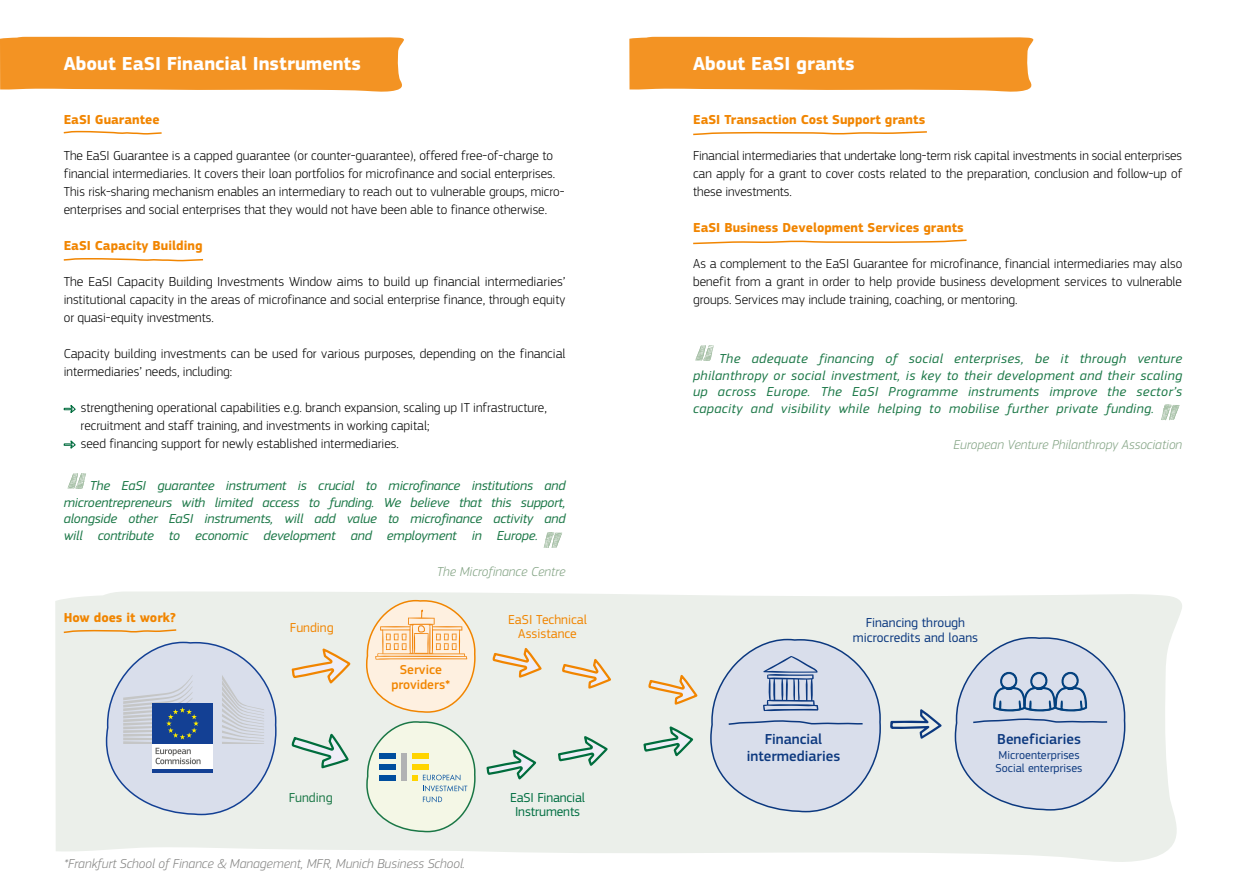
<style>
.page{position:relative;width:1246px;height:893px;background:#fff}
.page>*{position:absolute;margin:0;border:0;box-sizing:border-box;transform-origin:0 0}
.t1{font:700 19.5px "EC Square Sans Pro";color:#fff}
.Schéma{font:500 15px/16.5px "EC Square Sans Pro";color:#0d397f;text-align:center}
.Body{font:300 13.5px/18px "EC Square Sans Pro";color:#000;text-align:justify}
.Citation_green{font:italic 13.5px/16.5px "EC Square Sans Pro";letter-spacing:.005em;color:#1a7746;text-align:justify}
.Bullet_green{font:300 13.5px/18px "EC Square Sans Pro";color:#000}
.t2{font:700 13.5px "EC Square Sans Pro";color:#f18500}
.Name_after_citation{font:italic 300 13.5px "EC Square Sans Pro";color:#878786}
.Name_after_citation-2{font:italic 300 13.5px "EC Square Sans Pro";color:#84a485}
.Schéma-2{font:13.5px/15px "EC Square Sans Pro";color:#0b387f;text-align:center}
.Schéma-3{font:13.5px/13.5px "EC Square Sans Pro";color:#f18500;text-align:center}
.Schéma-4{font:13.5px/13.5px "EC Square Sans Pro";letter-spacing:-.01em;color:#006e41;text-align:center}
.Schéma-5{font:500 13.5px "EC Square Sans Pro";color:#f18500}
.Schéma-6{font:13.5px "EC Square Sans Pro";color:#1a7746}
.Schéma-7{font:12px/13.5px "EC Square Sans Pro";color:#0d397f}
</style>
<div class="page">
<svg style="left:55px;top:591px;width:1127px;height:271px;background:#edf0ec"></svg>
<svg style="left:629px;top:37px;width:405px;height:55px;background:#f39930"></svg>
<svg style="left:889px;top:709px;width:52px;height:30px;background:#bac7d2"></svg>
<svg style="left:642px;top:717px;width:53px;height:42px;background:#c9dbd2"></svg>
<svg style="left:646px;top:671px;width:53px;height:36px;background:#ecdcc3"></svg>
<svg style="left:954px;top:636px;width:172px;height:175px;background:#ced6e3"></svg>
<svg style="left:709px;top:638px;width:173px;height:175px;background:#d0d7e4"></svg>
<svg style="left:693px;top:131px;width:234px;height:5px"></svg>
<svg style="left:693px;top:239px;width:274px;height:6px"></svg>
<svg style="left:695px;top:345px;width:19px;height:16px"></svg>
<svg style="left:1161px;top:405px;width:18px;height:15px"></svg>
<svg style="left:0;top:37px;width:404px;height:55px;background:#f3992f"></svg>
<svg style="left:290px;top:730px;width:60px;height:40px;background:#c5d9d0"></svg>
<svg style="left:291px;top:642px;width:60px;height:44px;background:#ecdfc9"></svg>
<svg style="left:557px;top:726px;width:52px;height:42px;background:#c8dbd1"></svg>
<svg style="left:485px;top:740px;width:53px;height:42px;background:#c9dbd2"></svg>
<svg style="left:560px;top:655px;width:53px;height:36px;background:#ecdcc3"></svg>
<svg style="left:491px;top:644px;width:52px;height:36px;background:#ecdcc3"></svg>
<svg style="left:365px;top:720px;width:111px;height:113px;background:#dfe8d8"></svg>
<svg style="left:62px;top:628px;width:116px;height:6px"></svg>
<svg style="left:63px;top:258px;width:141px;height:4px"></svg>
<svg style="left:63px;top:130px;width:99px;height:5px"></svg>
<svg style="left:105px;top:641px;width:172px;height:175px;background:#c5cedd"></svg>
<svg style="left:68px;top:473px;width:18px;height:16px"></svg>
<svg style="left:63px;top:405px;width:13px;height:7px"></svg>
<svg style="left:63px;top:440px;width:13px;height:8px"></svg>
<svg style="left:543px;top:532px;width:19px;height:16px"></svg>
<svg style="left:365px;top:599px;width:111px;height:114px;background:#f8e4cb"></svg>
<h1 class="t1" style="left:64px;top:52px;width:299px">About EaSI Financial Instruments</h1>
<h1 class="t2" style="left:64px;top:112px;width:97px">EaSI Guarantee</h1>
<h1 class="Body" style="left:64px;top:147px;width:502px;text-align:left">The EaSI Guarantee is a capped guarantee (or counter-guarantee), offered free-of-charge to financial intermediaries. It covers their loan portfolios for microfinance and social enterprises.<br>This risk-sharing mechanism enables an intermediary to reach out to vulnerable groups, micro&shy;enterprises and social enterprises that they would not have been able to finance otherwise.</h1>
<h1 class="t2" style="left:64px;top:238px;width:140px">EaSI Capacity Building</h1>
<p class="Body" style="left:64px;top:273px;width:503px">The EaSI Capacity Building Investments Window aims to build up financial intermediaries’ institutional capacity in the areas of microfinance and social enterprise finance, through equity or quasi-equity investments.</p>
<p class="Body" style="left:64px;top:345px;width:503px">Capacity building investments can be used for various purposes, depending on the financial intermediaries’ needs, including:</p>
<p class="Bullet_green" style="left:81px;top:399px;width:468px">strengthening operational capabilities e.g. branch expansion, scaling up IT infrastructure, recruitment and staff training, and investments in working capital;</p>
<p class="Bullet_green" style="left:81px;top:435px;width:320px">seed financing support for newly established intermediaries.</p>
<p class="Citation_green" style="left:64px;top:478px;width:503px;text-indent:26px">The EaSI guarantee instrument is crucial to microfinance institutions and microentrepreneurs with limited access to funding. We believe that this support, alongside other EaSI instruments, will add value to microfinance activity and will contribute to economic development and employment in Europe.</p>
<p class="Name_after_citation-2" style="left:437px;top:563px;width:130px">The Microfinance Centre</p>
<h2 class="t2" style="left:64px;top:609px;width:114px">How does it work?</h2>
<p class="Schéma-3" style="left:508px;top:613px;width:80px">EaSI Technical<br>Assistance</p>
<p class="Schéma-3" style="left:290px;top:621px;width:45px">Funding</p>
<p class="Schéma-6" style="left:289px;top:790px;width:45px">Funding</p>
<p class="Schéma-5" style="left:400px;top:662px;width:44px">Service</p>
<p class="Schéma-5" style="left:391px;top:677px;width:61px">providers*</p>
<p class="Name_after_citation" style="left:64px;top:856px;width:403px">*Frankfurt School of Finance &amp; Management, MFR, Munich Business School.</p>
<p class="Schéma-4" style="left:510px;top:791px;width:76px">EaSI Financial<br>Instruments</p>
<h1 class="t1" style="left:693px;top:52px;width:163px">About EaSI grants</h1>
<h2 class="t2" style="left:693px;top:112px;width:234px">EaSI Transaction Cost Support grants</h2>
<p class="Body" style="left:693px;top:147px;width:491px">Financial intermediaries that undertake long-term risk capital investments in social enterprises can apply for a grant to cover costs related to the preparation, conclusion and follow-up of these investments.</p>
<h2 class="t2" style="left:693px;top:220px;width:272px">EaSI Business Development Services grants</h2>
<p class="Body" style="left:693px;top:255px;width:491px">As a complement to the EaSI Guarantee for microfinance, financial intermediaries may also benefit from a grant in order to help provide business development services to vulnerable groups. Services may include training, coaching, or mentoring.</p>
<p class="Citation_green" style="left:693px;top:351px;width:491px;text-indent:26px">The adequate financing of social enterprises, be it through venture philanthropy or social investment, is key to their development and their scaling up across Europe. The EaSI Programme instruments improve the sector’s capacity and visibility while helping to mobilise further private funding.</p>
<p class="Name_after_citation-2" style="left:954px;top:436px;width:230px">European Venture Philanthropy Association</p>
<p class="Schéma-2" style="left:853px;top:615px;width:127px">Financing through microcredits and loans</p>
<p class="Schéma" style="left:747px;top:731px;width:95px">Financial intermediaries</p>
<p class="Schéma" style="left:997px;top:731px;width:85px">Beneficiaries</p>
<p class="Schéma-7" style="left:996px;top:748px;width:88px">Microenterprises<br>Social enterprises</p>
</div>
